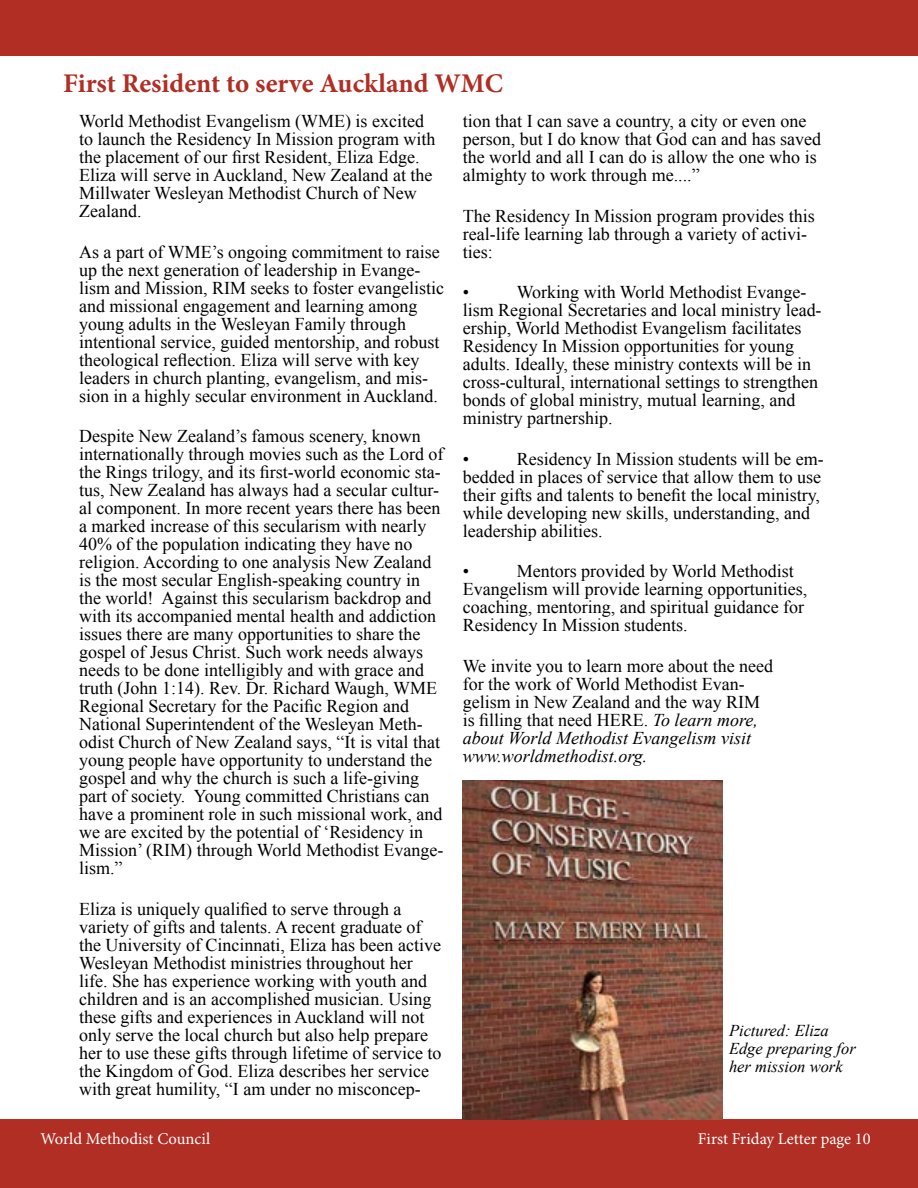
<style>
.page{position:relative;width:918px;height:1188px;background:#fff}
.page>*{position:absolute;margin:0;border:0;box-sizing:border-box;transform-origin:0 0}
.t1{font:700 27px "Minion Pro";color:#b12e24}
.t2{font:18px/18px "Times New Roman";color:#000}
.t3{font:16.5px "Minion Pro";color:#fff}
.t4{font:italic 16.5px/18px "Times New Roman";color:#000}
.s1{font-style:italic}
</style>
<div class="page">
<div style="left:0;top:1119px;width:918px;height:69px;background:#b12e24"></div>
<div style="left:0;top:0;width:918px;height:55px;background:#b12e24"></div>
<img style="left:463px;top:781px;width:260px;height:338px">
<h1 class="t1" style="left:63px;top:64px;width:441px">First Resident to serve Auckland WMC</h1>
<p class="t2" style="left:79px;top:112px;width:358px">World Methodist Evangelism (WME) is excited to launch the Residency In Mission program with the placement of our first Resident, Eliza Edge.<br>Eliza will serve in Auckland, New Zealand at the Millwater Wesleyan Methodist Church of New Zealand.</p>
<p class="t2" style="left:79px;top:242px;width:366px">As a part of WME’s ongoing commitment to raise up the next generation of leadership in Evange&shy;lism and Mission, RIM seeks to foster evangelistic and missional engagement and learning among young adults in the Wesleyan Family through intentional service, guided mentorship, and robust theological reflection. Eliza will serve with key leaders in church planting, evangelism, and mis&shy;sion in a highly secular environment in Auckland.</p>
<p class="t2" style="left:79px;top:427px;width:366px">Despite New Zealand’s famous scenery, known internationally through movies such as the Lord of the Rings trilogy, and its first-world economic sta&shy;tus, New Zealand has always had a secular cultur&shy;al component. In more recent years there has been a marked increase of this secularism with nearly 40% of the population indicating they have no religion. According to one analysis New Zealand is the most secular English-speaking country in the world! Against this secularism backdrop and with its accompanied mental health and addiction issues there are many opportunities to share the gospel of Jesus Christ. Such work needs always needs to be done intelligibly and with grace and truth (John 1:14). Rev. Dr. Richard Waugh, WME Regional Secretary for the Pacific Region and National Superintendent of the Wesleyan Meth&shy;odist Church of New Zealand says, “It is vital that young people have opportunity to understand the gospel and why the church is such a life-giving part of society. Young committed Christians can have a prominent role in such missional work, and we are excited by the potential of ‘Residency in Mission’ (RIM) through World Methodist Evange&shy;lism.”</p>
<p class="t2" style="left:79px;top:899px;width:364px">Eliza is uniquely qualified to serve through a variety of gifts and talents. A recent graduate of the University of Cincinnati, Eliza has been active Wesleyan Methodist ministries throughout her life. She has experience working with youth and children and is an accomplished musician. Using these gifts and experiences in Auckland will not only serve the local church but also help prepare her to use these gifts through lifetime of service to the Kingdom of God. Eliza describes her service with great humility, “I am under no misconcep-</p>
<p class="t2" style="left:463px;top:112px;width:360px">tion that I can save a country, a city or even one person, but I do know that God can and has saved the world and all I can do is allow the one who is almighty to work through me....”</p>
<p class="t2" style="left:463px;top:206px;width:353px">The Residency In Mission program provides this real-life learning lab through a variety of activi&shy;ties:</p>
<p class="t2" style="left:463px;top:283px;width:8px">•</p>
<p class="t2" style="left:463px;top:283px;width:360px;text-indent:54px">Working with World Methodist Evange&shy;lism Regional Secretaries and local ministry lead&shy;ership, World Methodist Evangelism facilitates Residency In Mission opportunities for young adults. Ideally, these ministry contexts will be in cross-cultural, international settings to strengthen bonds of global ministry, mutual learning, and ministry partnership.</p>
<p class="t2" style="left:463px;top:449px;width:8px">•</p>
<p class="t2" style="left:463px;top:449px;width:362px;text-indent:54px">Residency In Mission students will be em&shy;bedded in places of service that allow them to use their gifts and talents to benefit the local ministry, while developing new skills, understanding, and leadership abilities.</p>
<p class="t2" style="left:463px;top:562px;width:8px">•</p>
<p class="t2" style="left:463px;top:562px;width:346px;text-indent:54px">Mentors provided by World Methodist Evangelism will provide learning opportunities, coaching, mentoring, and spiritual guidance for Residency In Mission students.</p>
<p class="t2" style="left:463px;top:656px;width:312px">We invite you to learn more about the need for the work of World Methodist Evan&shy;gelism in New Zealand and the way RIM is filling that need HERE. <span class="s1">To learn more, about World Methodist Evangelism visit www.worldmethodist.org.</span></p>
<p class="t4" style="left:729px;top:1021px;width:128px">Pictured: Eliza<br>Edge preparing for her mission work</p>
<p class="t3" style="left:40px;top:1128px;width:171px">World Methodist Council</p>
<p class="t3" style="left:698px;top:1128px;width:174px">First Friday Letter page 10</p>
</div>
